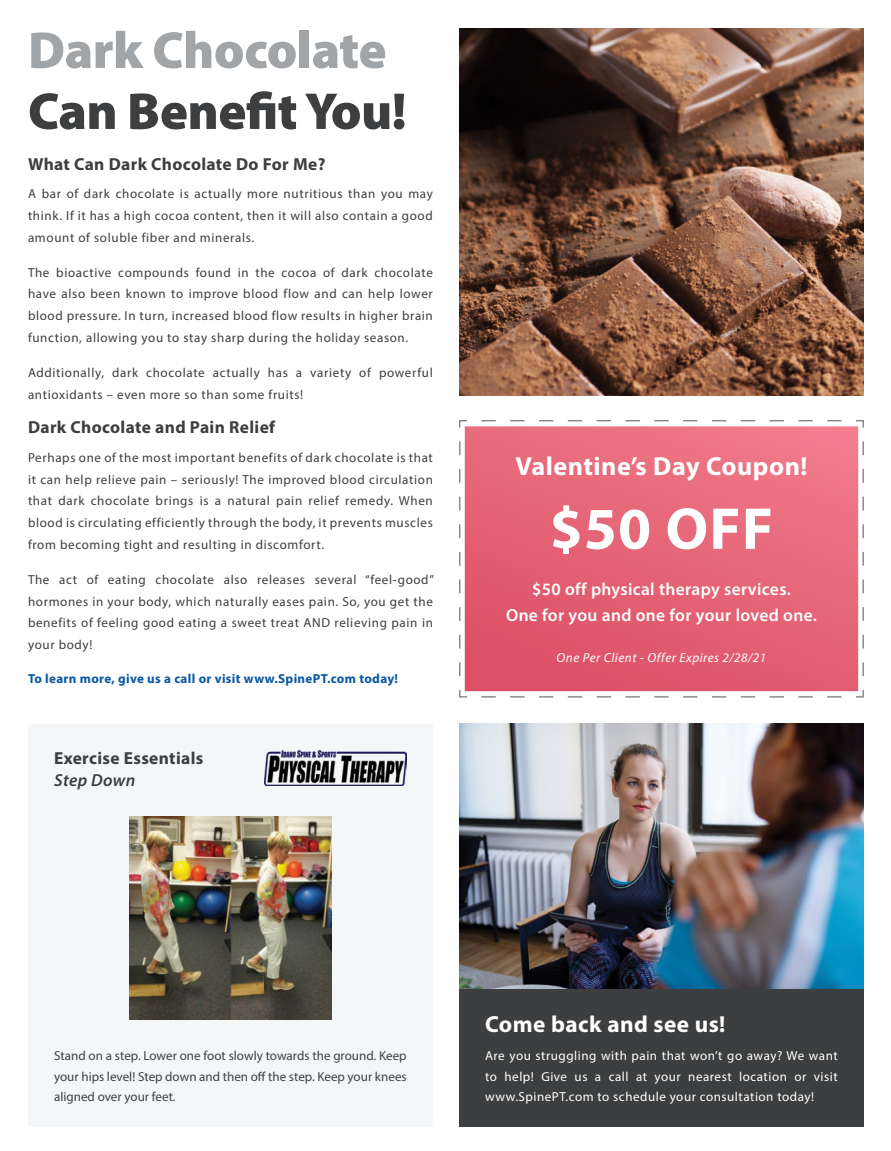
<style>
.page{position:relative;width:891px;height:1151px;background:#fff}
.page>*{position:absolute;margin:0;border:0;box-sizing:border-box;transform-origin:0 0}
.t1{font:700 59.4px "Myriad Pro";color:#fff}
.t2{font:900 52.2px/61px "Myriad Pro";letter-spacing:-.01em;color:#3d3e3f}
.t3{font:700 26.1px "Myriad Pro";letter-spacing:.02em;color:#fff}
.t4{font:700 23.18px "Myriad Pro";letter-spacing:.02em;color:#fff}
.t5{font:700 17.32px/21.8px "Myriad Pro";letter-spacing:.02em;color:#3d3e3f}
.t6{font:600 17.32px/26.1px "Myriad Pro";letter-spacing:.02em;color:#fff;text-align:center}
.t7{font:13.05px/21.8px "Myriad Pro";letter-spacing:.05em;color:#3d3e3f;text-align:justify}
.t8{font:13.05px/20.2px "Myriad Pro";letter-spacing:.04em;color:#fff;text-align:justify}
.t9{font:13.05px/20.2px "Myriad Pro";color:#3f4043;text-align:justify}
.t10{font:700 13.05px "Myriad Pro";letter-spacing:.025em;color:#0957a3}
.t11{font:italic 13.05px "Myriad Pro";letter-spacing:.04em;color:#fff}
.s1{color:#a2a5a8}
.s2{font-weight:600;font-style:italic}
</style>
<div class="page">
<svg style="left:459px;top:420px;width:405px;height:278px"></svg>
<div style="left:459px;top:988px;width:405px;height:138px;background:#3d3e3f"></div>
<svg style="left:465px;top:426px;width:393px;height:265px;background:#e56576"></svg>
<img style="left:459px;top:723px;width:405px;height:265px">
<div style="left:28px;top:723px;width:405px;height:403px;background:#f4f6f7"></div>
<img style="left:264px;top:750px;width:143px;height:35px">
<img style="left:459px;top:29px;width:405px;height:366px">
<img style="left:129px;top:816px;width:203px;height:203px">
<p class="t2" style="left:28px;top:18px;width:380px"><span class="s1">Dark Chocolate<br></span>Can Benefit You!</p>
<p class="t5" style="left:28px;top:152px;width:299px">What Can Dark Chocolate Do For Me?</p>
<p class="t7" style="left:28px;top:183px;width:406px">A bar of dark chocolate is actually more nutritious than you may think. If it has a high cocoa content, then it will also contain a good amount of soluble fiber and minerals.</p>
<p class="t7" style="left:28px;top:261px;width:406px">The bioactive compounds found in the cocoa of dark chocolate have also been known to improve blood flow and can help lower blood pressure. In turn, increased blood flow results in higher brain function, allowing you to stay sharp during the holiday season.</p>
<p class="t7" style="left:28px;top:361px;width:406px">Additionally, dark chocolate actually has a variety of powerful antioxidants – even more so than some fruits!</p>
<p class="t5" style="left:28px;top:416px;width:249px">Dark Chocolate and Pain Relief</p>
<p class="t7" style="left:28px;top:446px;width:406px">Perhaps one of the most important benefits of dark chocolate is that it can help relieve pain – seriously! The improved blood circulation that dark chocolate brings is a natural pain relief remedy. When blood is circulating efficiently through the body, it prevents muscles from becoming tight and resulting in discomfort.</p>
<p class="t7" style="left:28px;top:568px;width:408px">The act of eating chocolate also releases several “feel-good” hormones in your body, which naturally eases pain. So, you get the benefits of feeling good eating a sweet treat AND relieving pain in your body!</p>
<p class="t10" style="left:28px;top:670px;width:372px">To learn more, give us a call or visit www.SpinePT.com today!</p>
<p class="t5" style="left:54px;top:746px;width:151px">Exercise Essentials<br><span class="s2">Step Down</span></p>
<p class="t3" style="left:515px;top:449px;width:294px">Valentine’s Day Coupon!</p>
<p class="t1" style="left:550px;top:490px;width:225px">$50 OFF</p>
<p class="t6" style="left:506px;top:575px;width:312px">$50 off physical therapy services.<br>One for you and one for your loved one.</p>
<p class="t11" style="left:557px;top:649px;width:211px">One Per Client - Offer Expires 2/28/21</p>
<p class="t9" style="left:54px;top:1045px;width:354px">Stand on a step. Lower one foot slowly towards the ground. Keep your hips level! Step down and then off the step. Keep your knees aligned over your feet.</p>
<p class="t4" style="left:485px;top:1008px;width:242px">Come back and see us!</p>
<p class="t8" style="left:485px;top:1045px;width:354px">Are you struggling with pain that won’t go away? We want to help! Give us a call at your nearest location or visit www.SpinePT.com to schedule your consultation today!</p>
</div>
